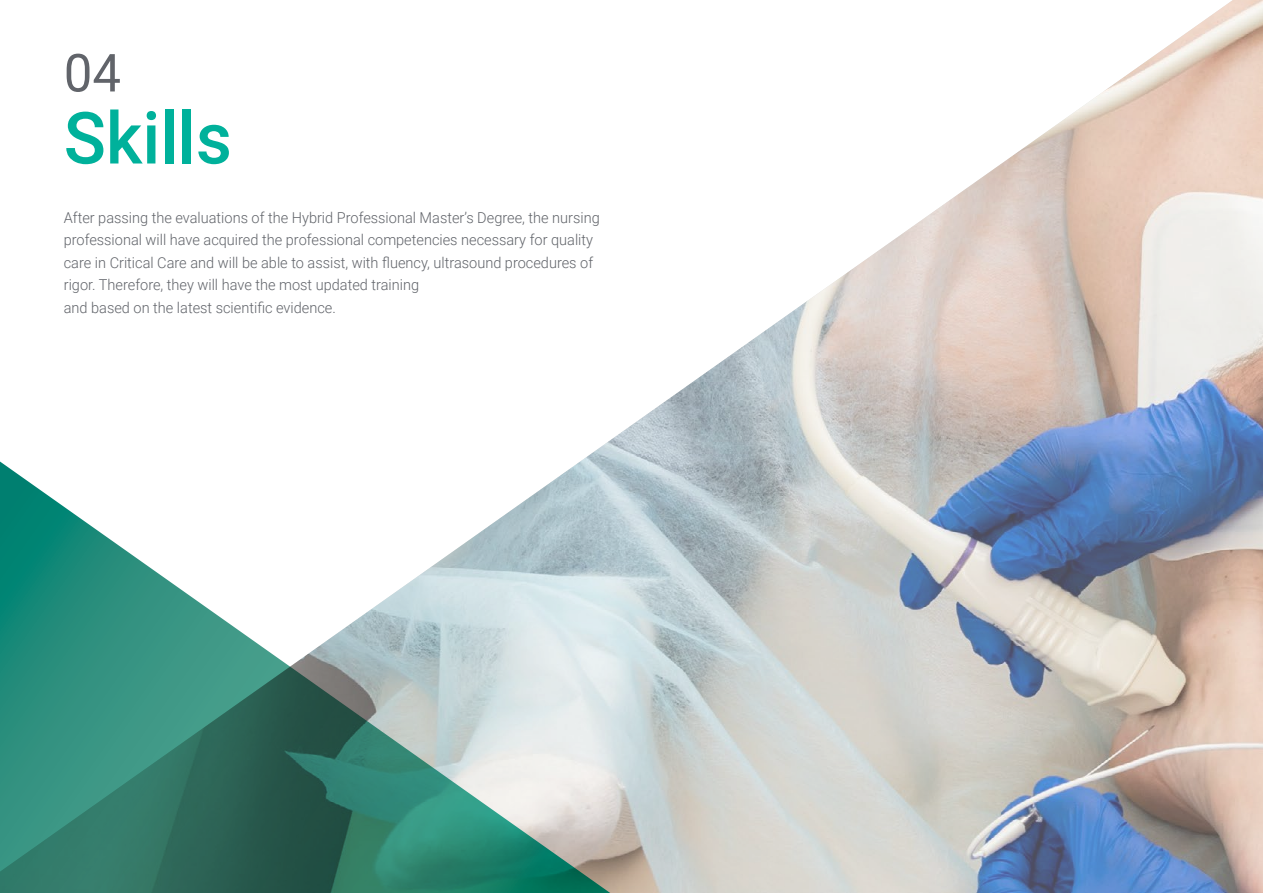
<style>
.page{position:relative;width:1263px;height:893px;background:#fff}
.page>*{position:absolute;margin:0;border:0;box-sizing:border-box;transform-origin:0 0}
.t1{font:500 72px "Roboto";color:#00b19b}
.t2{font:52.5px "Roboto";color:#61646a}
.t3{font:300 15px/22.5px "Roboto";color:#61646a}
</style>
<div class="page">
<img style="left:602px;top:0;width:661px;height:893px">
<svg style="left:0;top:446px;width:640px;height:447px"></svg>
<h2 class="t2" style="left:64px;top:36px;width:59px">04</h2>
<h1 class="t1" style="left:64px;top:87px;width:170px">Skills</h1>
<p class="t3" style="left:64px;top:206px;width:537px">After passing the evaluations of the Hybrid Professional Master’s Degree, the nursing professional will have acquired the professional competencies necessary for quality care in Critical Care and will be able to assist, with fluency, ultrasound procedures of rigor. Therefore, they will have the most updated training<br>and based on the latest scientific evidence.</p>
</div>
